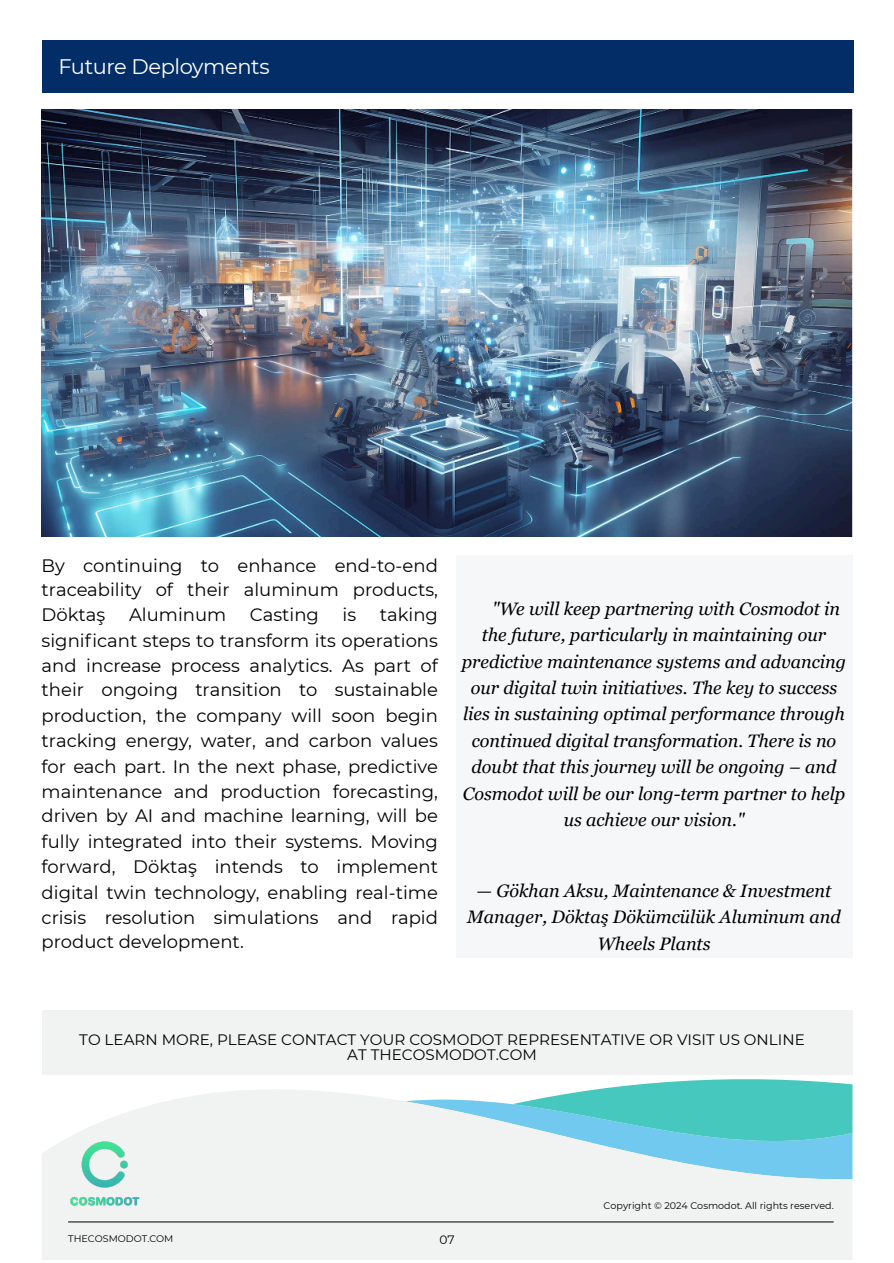
<style>
.page{position:relative;width:894px;height:1263px;background:#fff}
.page>*{position:absolute;margin:0;border:0;box-sizing:border-box;transform-origin:0 0}
.t1{font:21px "Montserrat";letter-spacing:-.02em;color:#fff}
.t2{font:18px/25.2px "Montserrat";color:#000;text-align:justify}
.t3{font:italic 18px/26.4px "Georgia Pro";color:#000;text-align:center}
.t4{font:15.15px/15px "Montserrat";color:#000;text-align:center}
.t5{font:12.15px "Montserrat";color:#000}
.t6{font:9.6px "Montserrat";color:#000}
</style>
<div class="page">
<img style="left:42px;top:109px;width:810px;height:428px">
<div style="left:456px;top:555px;width:396px;height:402px;background:#f6f7f8"></div>
<svg style="left:616px;top:1079px;width:236px;height:8px"></svg>
<svg style="left:42px;top:1087px;width:810px;height:173px;fill:#f1f2f2"></svg>
<img style="left:66px;top:1136px;width:76px;height:75px">
<hr style="left:68px;top:1222px;width:765px;height:1px;background:#000">
<div style="left:42px;top:1011px;width:810px;height:64px;background:#f1f2f2"></div>
<div style="left:43px;top:41px;width:810px;height:52px;background:#032d67"></div>
<p class="t1" style="left:58px;top:54px;width:212px">Future Deployments</p>
<p class="t2" style="left:42px;top:553px;width:397px;line-height:24.8px">By continuing to enhance end-to-end traceability of their aluminum products, Döktaş</p>
<p class="t2" style="left:42px;top:602px;width:397px;text-indent:338px">taking significant steps to transform its operations and increase process analytics. As part of their ongoing transition to sustainable production, the company will soon begin tracking energy, water, and carbon values for each part. In the next phase, predictive maintenance and production forecasting, driven by AI and machine learning, will be fully integrated into their systems. Moving forward, Döktaş intends to implement digital twin technology, enabling real-time crisis resolution simulations and rapid product development.</p>
<p class="t3" style="left:492px;top:596px;width:349px">"We will keep partnering with Cosmodot in</p>
<p class="t2" style="left:129px;top:602px;width:99px">Aluminum</p>
<p class="t2" style="left:250px;top:602px;width:70px">Casting</p>
<p class="t2" style="left:342px;top:602px;width:15px">is</p>
<p class="t3" style="left:481px;top:622px;width:346px">the future, particularly in maintaining our</p>
<p class="t3" style="left:461px;top:649px;width:385px">predictive maintenance systems and advancing</p>
<p class="t3" style="left:470px;top:675px;width:368px">our digital twin initiatives. The key to success</p>
<p class="t3" style="left:463px;top:701px;width:383px">lies in sustaining optimal performance through</p>
<p class="t3" style="left:471px;top:728px;width:366px">continued digital transformation. There is no</p>
<p class="t3" style="left:471px;top:753px;width:366px">doubt that this journey will be ongoing – and</p>
<p class="t3" style="left:462px;top:780px;width:384px">Cosmodot will be our long-term partner to help</p>
<p class="t3" style="left:563px;top:806px;width:182px">us achieve our vision."</p>
<p class="t3" style="left:467px;top:877px;width:375px">— Gökhan Aksu, Maintenance &amp; Investment<br>Manager, Döktaş Dökümcülük Aluminum and<br>Wheels Plants</p>
<p class="t4" style="left:79px;top:1032px;width:726px">TO LEARN MORE, PLEASE CONTACT YOUR COSMODOT REPRESENTATIVE OR VISIT US ONLINE<br>AT THECOSMODOT.COM</p>
<p class="t6" style="left:68px;top:1233px;width:107px">THECOSMODOT.COM</p>
<p class="t5" style="left:439px;top:1233px;width:17px">07</p>
<p class="t6" style="left:603px;top:1199px;width:231px">Copyright © 2024 Cosmodot. All rights reserved.</p>
</div>
